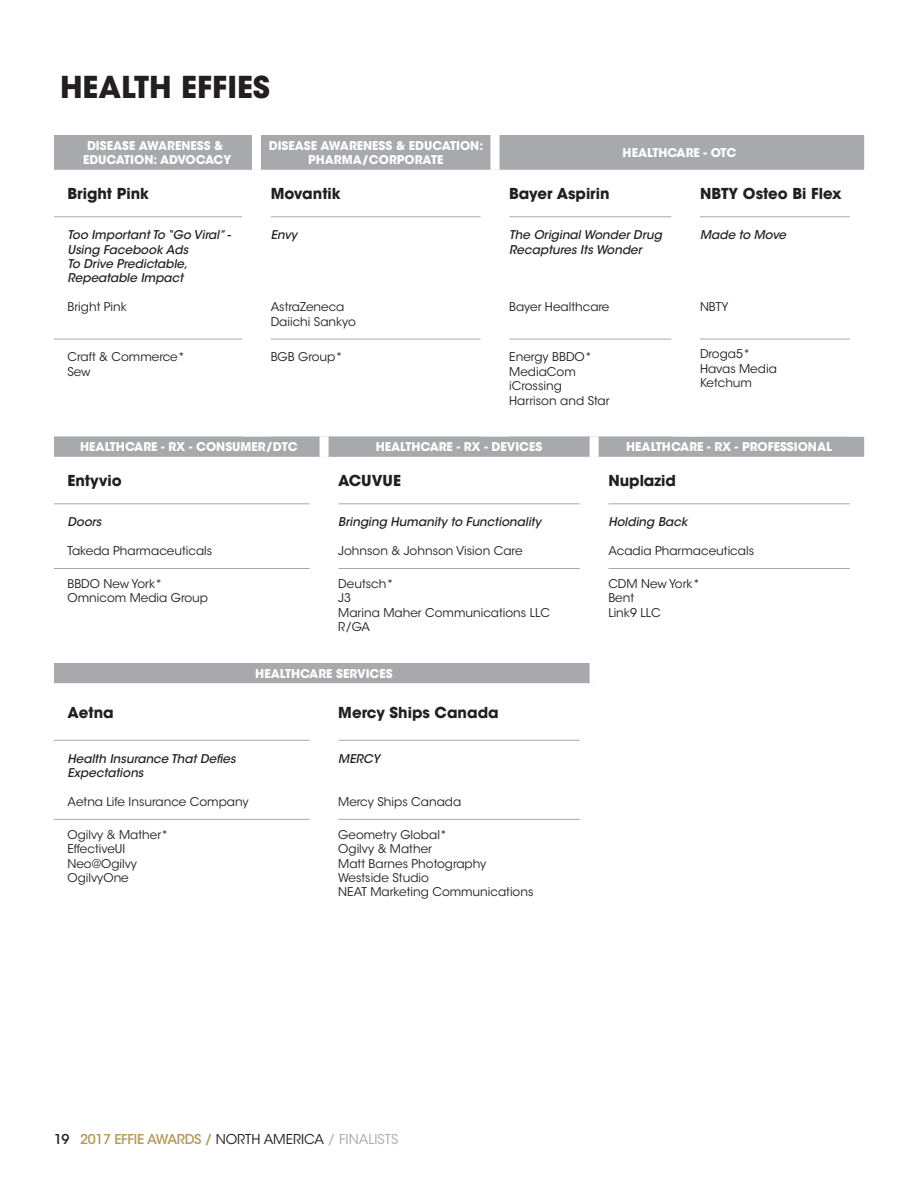
<style>
.page{position:relative;width:918px;height:1188px;background:#fff}
.page>*{position:absolute;margin:0;border:0;box-sizing:border-box;transform-origin:0 0}
.Heading{font:700 30px "ITC Avant Garde Std";color:#231f20}
.t1{font:700 15px "ITC Avant Garde Std";color:#231f20}
.t2{font:500 13.5px "ITC Avant Garde Std";letter-spacing:-.025em;color:#b39758}
.t3{font:12px/14.4px "ITC Avant Garde Std";color:#231f20}
.t4{font:italic 500 12px/14.4px "ITC Avant Garde Std";color:#231f20}
.t5{font:700 12px/14.4px "ITC Avant Garde Std";color:#fff;text-align:center}
.s1{color:#231f20}
.s2{font-weight:400;color:#231f20}
.s3{font-weight:400;color:#a8a9ad}
</style>
<div class="page">
<svg style="left:54px;top:436px;width:810px;height:21px;background:#aaabaf"></svg>
<svg style="left:54px;top:504px;width:796px;height:1px"></svg>
<hr style="left:608px;top:503px;width:242px;height:1px;background:#a8a9ad">
<hr style="left:608px;top:568px;width:242px;height:1px;background:#a8a9ad">
<hr style="left:54px;top:503px;width:256px;height:1px;background:#a8a9ad">
<hr style="left:54px;top:568px;width:256px;height:1px;background:#a8a9ad">
<hr style="left:338px;top:503px;width:242px;height:1px;background:#a8a9ad">
<hr style="left:338px;top:568px;width:242px;height:1px;background:#a8a9ad">
<div style="left:320px;top:436px;width:9px;height:21px;background:#fff"></div>
<div style="left:590px;top:436px;width:9px;height:21px;background:#fff"></div>
<div style="left:310px;top:504px;width:28px;height:64px;background:#fff"></div>
<div style="left:580px;top:504px;width:28px;height:64px;background:#fff"></div>
<div style="left:54px;top:663px;width:540px;height:21px;background:#a8a9ad"></div>
<svg style="left:54px;top:739px;width:526px;height:80px"></svg>
<hr style="left:54px;top:740px;width:256px;height:1px;background:#a8a9ad">
<hr style="left:54px;top:819px;width:256px;height:1px;background:#a8a9ad">
<hr style="left:338px;top:740px;width:242px;height:1px;background:#a8a9ad">
<hr style="left:338px;top:819px;width:242px;height:1px;background:#a8a9ad">
<div style="left:590px;top:663px;width:9px;height:20px;background:#fff"></div>
<hr style="left:54px;top:683px;width:270px;height:1px;background:#fff">
<hr style="left:324px;top:683px;width:284px;height:1px;background:#fff">
<div style="left:310px;top:684px;width:28px;height:56px;background:#fff"></div>
<div style="left:310px;top:740px;width:28px;height:79px;background:#fff"></div>
<div style="left:54px;top:135px;width:810px;height:35px;background:#a8a9ad"></div>
<svg style="left:54px;top:217px;width:796px;height:122px"></svg>
<hr style="left:54px;top:216px;width:188px;height:1px;background:#a8a9ad">
<hr style="left:271px;top:216px;width:210px;height:1px;background:#a8a9ad">
<hr style="left:509px;top:216px;width:163px;height:1px;background:#a8a9ad">
<hr style="left:700px;top:216px;width:150px;height:1px;background:#a8a9ad">
<hr style="left:54px;top:339px;width:188px;height:1px;background:#a8a9ad">
<hr style="left:271px;top:339px;width:210px;height:1px;background:#a8a9ad">
<hr style="left:509px;top:339px;width:163px;height:1px;background:#a8a9ad">
<hr style="left:700px;top:339px;width:150px;height:1px;background:#a8a9ad">
<div style="left:252px;top:135px;width:9px;height:35px;background:#fff"></div>
<div style="left:490px;top:135px;width:10px;height:35px;background:#fff"></div>
<div style="left:242px;top:217px;width:29px;height:122px;background:#fff"></div>
<div style="left:481px;top:217px;width:28px;height:122px;background:#fff"></div>
<div style="left:672px;top:217px;width:28px;height:122px;background:#fff"></div>
<p class="Heading" style="left:60px;top:68px;width:212px">HEALTH EFFIES</p>
<p class="t5" style="left:83px;top:138px;width:150px">DISEASE AWARENESS &amp;<br>EDUCATION: ADVOCACY</p>
<p class="t5" style="left:269px;top:138px;width:216px">DISEASE AWARENESS &amp; EDUCATION:<br>PHARMA/CORPORATE</p>
<p class="t5" style="left:623px;top:145px;width:115px">HEALTHCARE - OTC</p>
<p class="t1" style="left:68px;top:184px;width:83px">Bright Pink</p>
<p class="t1" style="left:271px;top:184px;width:72px">Movantik</p>
<p class="t1" style="left:509px;top:184px;width:102px">Bayer Aspirin</p>
<p class="t1" style="left:700px;top:184px;width:143px">NBTY Osteo Bi Flex</p>
<p class="t4" style="left:68px;top:228px;width:167px">Too ImportantTo “Go Viral”-<br>Using Facebook Ads<br>To Drive Predictable,<br>Repeatable Impact</p>
<p class="t3" style="left:68px;top:300px;width:61px">Bright Pink</p>
<p class="t4" style="left:509px;top:228px;width:157px">The OriginalWonder Drug<br>Recaptures Its Wonder</p>
<p class="t4" style="left:271px;top:228px;width:31px">Envy</p>
<p class="t4" style="left:700px;top:228px;width:90px">Made to Move</p>
<p class="t3" style="left:271px;top:300px;width:87px">AstraZeneca<br>Daiichi Sankyo</p>
<p class="t3" style="left:509px;top:300px;width:102px">Bayer Healthcare</p>
<p class="t3" style="left:700px;top:300px;width:30px">NBTY</p>
<p class="t3" style="left:68px;top:350px;width:119px">Craft &amp; Commerce*</p>
<p class="t3" style="left:68px;top:364px;width:25px">Sew</p>
<p class="t3" style="left:271px;top:350px;width:74px">BGB Group*</p>
<p class="t3" style="left:509px;top:350px;width:84px">Energy BBDO*</p>
<p class="t3" style="left:509px;top:364px;width:68px">MediaCom</p>
<p class="t3" style="left:509px;top:379px;width:54px">iCrossing</p>
<p class="t3" style="left:509px;top:393px;width:102px">Harrison and Star</p>
<p class="t3" style="left:700px;top:347px;width:52px">Droga5*</p>
<p class="t3" style="left:700px;top:361px;width:78px">Havas Media</p>
<p class="t3" style="left:700px;top:376px;width:53px">Ketchum</p>
<p class="t5" style="left:80px;top:440px;width:219px">HEALTHCARE - RX - CONSUMER/DTC</p>
<p class="t5" style="left:376px;top:440px;width:168px">HEALTHCARE - RX - DEVICES</p>
<p class="t5" style="left:626px;top:440px;width:207px">HEALTHCARE - RX - PROFESSIONAL</p>
<p class="t1" style="left:68px;top:471px;width:56px">Entyvio</p>
<p class="t1" style="left:338px;top:471px;width:64px">ACUVUE</p>
<p class="t1" style="left:608px;top:471px;width:69px">Nuplazid</p>
<p class="t4" style="left:68px;top:515px;width:38px">Doors</p>
<p class="t3" style="left:68px;top:544px;width:146px">Takeda Pharmaceuticals</p>
<p class="t4" style="left:338px;top:515px;width:207px">Bringing Humanity to Functionality</p>
<p class="t3" style="left:338px;top:544px;width:186px">Johnson &amp; Johnson Vision Care</p>
<p class="t4" style="left:608px;top:515px;width:83px">Holding Back</p>
<p class="t3" style="left:608px;top:544px;width:147px">Acadia Pharmaceuticals</p>
<p class="t3" style="left:68px;top:576px;width:96px">BBDO New York*</p>
<p class="t3" style="left:68px;top:591px;width:142px">Omnicom Media Group</p>
<p class="t3" style="left:338px;top:576px;width:57px">Deutsch*</p>
<p class="t3" style="left:338px;top:591px;width:14px">J3</p>
<p class="t3" style="left:338px;top:605px;width:213px">Marina Maher Communications LLC</p>
<p class="t3" style="left:338px;top:620px;width:33px">R/GA</p>
<p class="t5" style="left:255px;top:666px;width:139px">HEALTHCARE SERVICES</p>
<p class="t1" style="left:68px;top:702px;width:48px">Aetna</p>
<p class="t1" style="left:338px;top:702px;width:162px">Mercy Ships Canada</p>
<p class="t4" style="left:68px;top:751px;width:172px">Health Insurance That Defies<br>Expectations</p>
<p class="t3" style="left:68px;top:794px;width:183px">Aetna Life Insurance Company</p>
<p class="t4" style="left:338px;top:751px;width:46px">MERCY</p>
<p class="t3" style="left:338px;top:794px;width:125px">Mercy Ships Canada</p>
<p class="t3" style="left:68px;top:827px;width:103px">Ogilvy &amp; Mather*</p>
<p class="t3" style="left:68px;top:842px;width:59px">EffectiveUI</p>
<p class="t3" style="left:68px;top:856px;width:71px">Neo@Ogilvy</p>
<p class="t3" style="left:68px;top:871px;width:63px">OgilvyOne</p>
<p class="t3" style="left:338px;top:827px;width:110px">Geometry Global*</p>
<p class="t3" style="left:338px;top:842px;width:95px">Ogilvy &amp; Mather</p>
<p class="t3" style="left:338px;top:856px;width:150px">Matt Barnes Photography</p>
<p class="t3" style="left:338px;top:871px;width:92px">Westside Studio</p>
<p class="t3" style="left:338px;top:885px;width:197px">NEAT Marketing Communications</p>
<p class="t3" style="left:608px;top:576px;width:93px">CDM New York*</p>
<p class="t3" style="left:608px;top:591px;width:27px">Bent</p>
<p class="t3" style="left:608px;top:605px;width:54px">Link9 LLC</p>
<p class="t2" style="left:54px;top:1131px;width:346px"><span class="s1">19</span> 2017 EFFIE AWARDS / <span class="s2">NORTH AMERICA</span> <span class="s3">/ FINALISTS</span></p>
</div>
